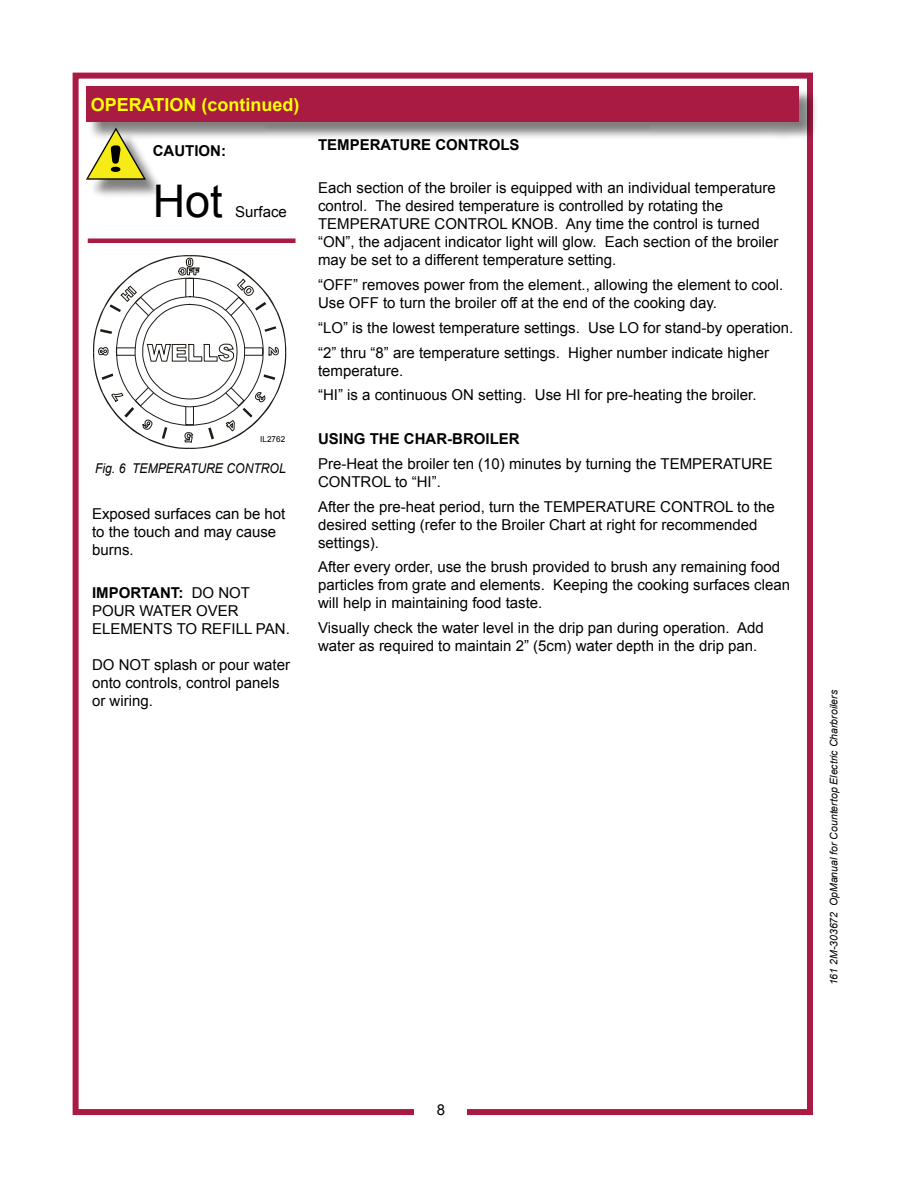
<style>
.page{position:relative;width:918px;height:1188px;background:#fff}
.page>*{position:absolute;margin:0;border:0;box-sizing:border-box;transform-origin:0 0}
.t1{font:45px "Arial";color:#000}
.t2{font:700 18px "Arial";color:#ff0}
.t3{font:15px/18px "Arial";color:#000}
.t4{font:700 15px "Arial";color:#000}
.t5{font:italic 13.5px "Arial";color:#000;scale:.9 1}
.t6{font:italic 10.5px "Arial";color:#000}
.t7{font:8.1px "Arial";color:#000}
.s1{font-weight:700}
</style>
<div class="page">
<div style="left:73px;top:73px;width:740px;height:1042px;border:6px solid #a91b43"></div>
<div style="left:414px;top:1100px;width:53px;height:21px;background:#fff"></div>
<div style="left:88px;top:88px;width:730px;height:53px;background:#000;opacity:.5"></div>
<div style="left:86px;top:86px;width:713px;height:36px;background:#a91b43"></div>
<svg style="left:93px;top:255px;width:193px;height:194px"></svg>
<div style="left:89px;top:131px;width:74px;height:67px;background:#000;opacity:.5"></div>
<svg style="left:86px;top:128px;width:60px;height:52px"></svg>
<div style="left:88px;top:238px;width:208px;height:5px;background:#a91b43"></div>
<p class="t2" style="left:91px;top:92px;width:210px">OPERATION (continued)</p>
<p class="t4" style="left:153px;top:141px;width:75px">CAUTION:</p>
<h1 class="t1" style="left:153px;top:172px;width:72px">Hot</h1>
<p class="t3" style="left:235px;top:203px;width:53px">Surface</p>
<p class="t7" style="left:260px;top:434px;width:26px">IL2762</p>
<p class="t5" style="left:95px;top:459px;width:214px">Fig. 6 TEMPERATURE CONTROL</p>
<p class="t3" style="left:92px;top:505px;width:195px">Exposed surfaces can be hot to the touch and may cause burns.</p>
<p class="t3" style="left:92px;top:584px;width:199px"><span class="s1">IMPORTANT:</span> DO NOT<br>POUR WATER OVER<br>ELEMENTS TO REFILL PAN.</p>
<p class="t3" style="left:92px;top:656px;width:200px">DO NOT splash or pour water onto controls, control panels or wiring.</p>
<p class="t4" style="left:318px;top:135px;width:203px">TEMPERATURE CONTROLS</p>
<p class="t3" style="left:318px;top:179px;width:462px">Each section of the broiler is equipped with an individual temperature control. The desired temperature is controlled by rotating the TEMPERATURE CONTROL KNOB. Any time the control is turned “ON”, the adjacent indicator light will glow. Each section of the broiler may be set to a different temperature setting.</p>
<p class="t3" style="left:318px;top:276px;width:467px">“OFF” removes power from the element., allowing the element to cool.<br>Use OFF to turn the broiler off at the end of the cooking day.</p>
<p class="t3" style="left:318px;top:315px;width:477px;line-height:24.9px">“LO” is the lowest temperature settings. Use LO for stand-by operation. “2” thru “8” are temperature settings. Higher number indicate higher</p>
<p class="t3" style="left:318px;top:358px;width:440px;line-height:24.9px">temperature.<br>“HI” is a continuous ON setting. Use HI for pre-heating the broiler.</p>
<p class="t4" style="left:318px;top:429px;width:203px">USING THE CHAR-BROILER</p>
<p class="t3" style="left:318px;top:455px;width:456px">Pre-Heat the broiler ten (10) minutes by turning the TEMPERATURE<br>CONTROL to “HI”.</p>
<p class="t3" style="left:318px;top:497px;width:458px">After the pre-heat period, turn the TEMPERATURE CONTROL to the desired setting (refer to the Broiler Chart at right for recommended settings).</p>
<p class="t3" style="left:318px;top:558px;width:473px">After every order, use the brush provided to brush any remaining food particles from grate and elements. Keeping the cooking surfaces clean will help in maintaining food taste.</p>
<p class="t3" style="left:318px;top:619px;width:447px">Visually check the water level in the drip pan during operation. Add water as required to maintain 2” (5cm) water depth in the drip pan.</p>
<p class="t6" style="left:827px;top:985px;width:297px;rotate:-90deg">161 2M-303672 OpManual for Countertop Electric Charbroilers</p>
<p class="t3" style="left:437px;top:1101px;width:10px">8</p>
</div>
